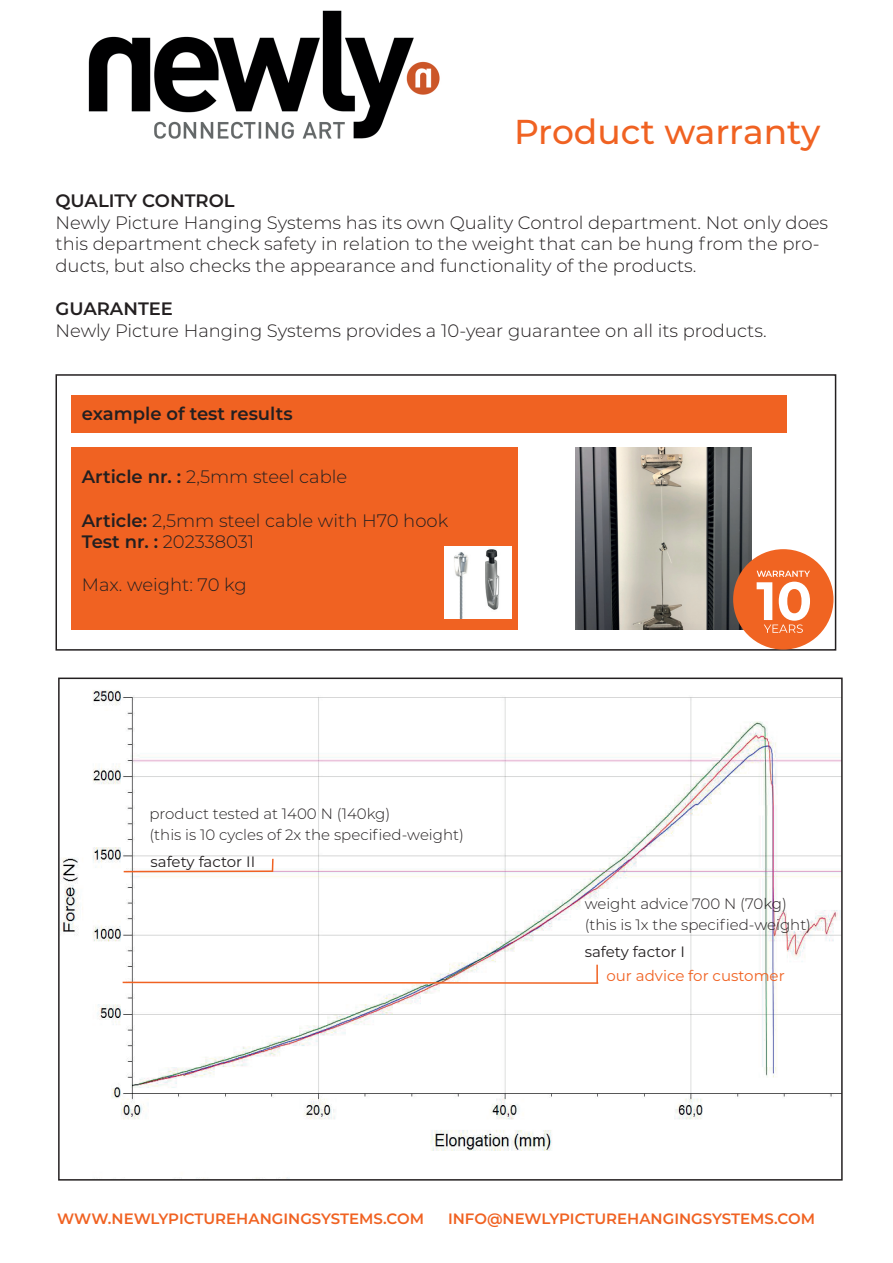
<style>
.page{position:relative;width:893px;height:1263px;background:#fff}
.page>*{position:absolute;margin:0;border:0;box-sizing:border-box;transform-origin:0 0}
.t1{font:500 34.5px "Montserrat";color:#f06222}
.t2{font:300 18px/21.6px "Montserrat";color:#231f20}
.t3{font:600 18px "Montserrat";color:#231f20}
.t4{font:300 15px/21px "Montserrat";color:#231f20}
.t5{font:600 15px "Montserrat";color:#f06222}
.t6{font:15px "Montserrat";color:#231f20}
.t7{font:15px "Montserrat";color:#f06222}
.s1{font-weight:600}
</style>
<div class="page">
<img style="left:88px;top:10px;width:352px;height:129px">
<img style="left:61px;top:690px;width:779px;height:461px">
<div style="left:56px;top:374px;width:780px;height:277px;border:2px solid #231f20"></div>
<div style="left:71px;top:395px;width:715px;height:37px;background:#f06222"></div>
<div style="left:71px;top:447px;width:447px;height:183px;background:#f06222"></div>
<img style="left:575px;top:447px;width:176px;height:183px">
<svg style="left:121px;top:965px;width:479px;height:19px"></svg>
<hr style="left:124px;top:870px;width:149px;height:2px;background:#f06222">
<svg style="left:272px;top:859px;width:2px;height:13px"></svg>
<div style="left:733px;top:549px;width:100px;height:100px;background:#f06422;border-radius:50%"></div>
<svg style="left:757px;top:571px;width:53px;height:62px"></svg>
<img style="left:444px;top:546px;width:67px;height:73px">
<img style="left:481px;top:548px;width:25px;height:63px">
<h1 class="t1" style="left:514px;top:107px;width:308px">Product warranty</h1>
<p class="t3" style="left:56px;top:188px;width:181px">QUALITY CONTROL</p>
<p class="t2" style="left:56px;top:211px;width:774px">Newly Picture Hanging Systems has its own Quality Control department. Not only does this department check safety in relation to the weight that can be hung from the pro&shy;ducts, but also checks the appearance and functionality of the products.</p>
<p class="t3" style="left:56px;top:296px;width:119px">GUARANTEE</p>
<p class="t2" style="left:56px;top:319px;width:713px">Newly Picture Hanging Systems provides a 10-year guarantee on all its products.</p>
<p class="t3" style="left:82px;top:400px;width:212px">example of test results</p>
<p class="t2" style="left:82px;top:466px;width:267px"><span class="s1">Article nr. :</span> 2,5mm steel cable</p>
<p class="t2" style="left:82px;top:509px;width:368px"><span class="s1">Article:</span> 2,5mm steel cable with H70 hook<br><span class="s1">Test nr. :</span> 202338031</p>
<p class="t2" style="left:82px;top:574px;width:166px">Max. weight: 70 kg</p>
<p class="t4" style="left:149px;top:803px;width:316px">product tested at 1400 N (140kg)<br>(this is 10 cycles of 2x the specified-weight)</p>
<p class="t6" style="left:150px;top:851px;width:106px">safety factor II</p>
<p class="t4" style="left:585px;top:893px;width:228px">weight advice 700 N (70kg) (this is 1x the specified-weight)</p>
<p class="t7" style="left:606px;top:965px;width:180px">our advice for customer</p>
<p class="t6" style="left:585px;top:941px;width:102px">safety factor I</p>
<p class="t5" style="left:57px;top:1207px;width:369px">WWW.NEWLYPICTUREHANGINGSYSTEMS.COM</p>
<p class="t5" style="left:448px;top:1207px;width:369px">INFO@NEWLYPICTUREHANGINGSYSTEMS.COM</p>
</div>
